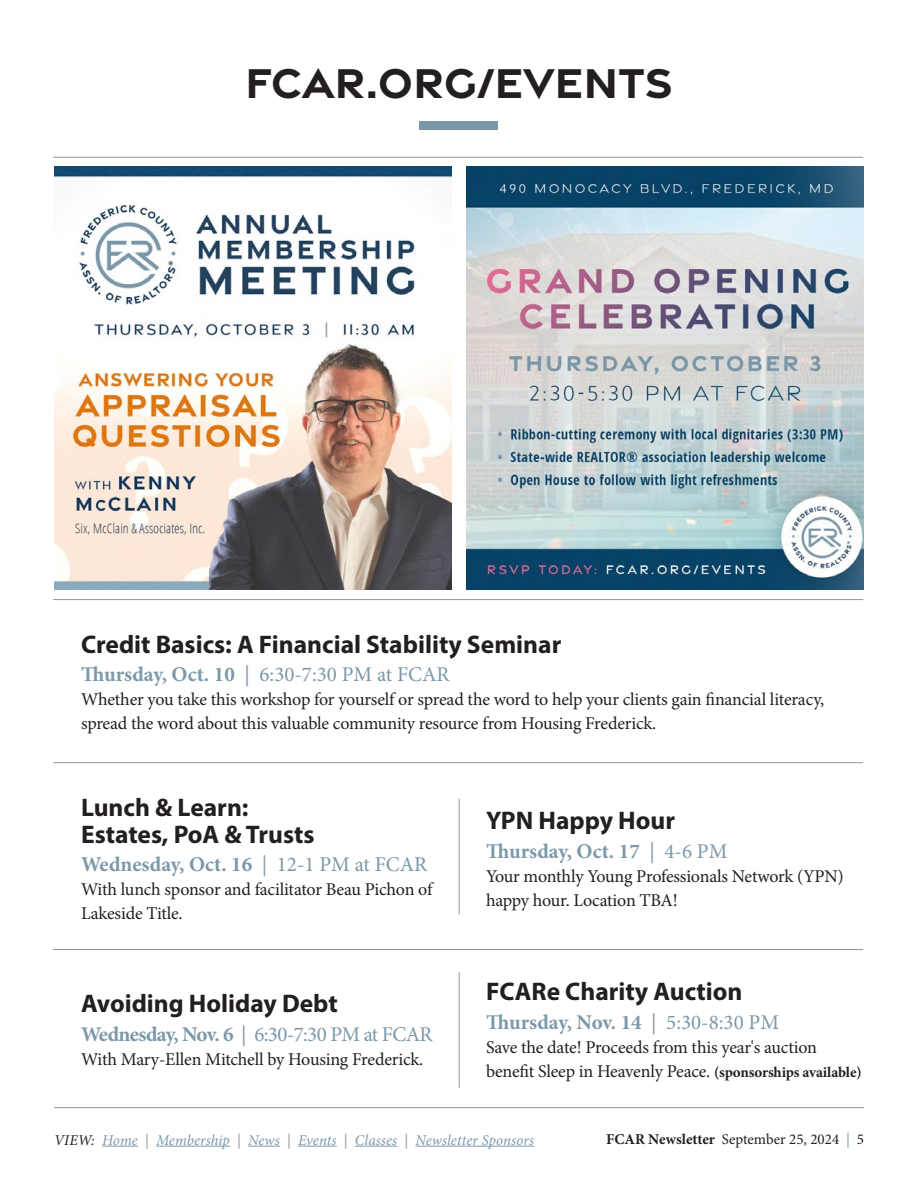
<style>
.page{position:relative;width:918px;height:1188px;background:#fff}
.page>*{position:absolute;margin:0;border:0;box-sizing:border-box;transform-origin:0 0}
.t1{font:700 45px "Gravesend Sans";color:#231f20}
.t2{font:700 25.5px/27px "Myriad Pro";color:#231f20}
.t3{font:700 21px "Minion Pro";color:#7b98a9}
.t4{font:21px "Minion Pro";letter-spacing:-.025em;color:#7b98a9}
.t5{font:21px "Minion Pro";color:#7b98a9}
.t6{font:18px/24px "Minion Pro";letter-spacing:-.015em;color:#231f20}
.t7{font:italic 15px "Minion Pro";letter-spacing:.005em;color:#7b98a9}
.t8{font:15px "Minion Pro";color:#231f20}
.s1{font-weight:700}
.s2{font-weight:400}
.s3{font-weight:700;font-size:15px}
.s4{color:#231f20}
.s5{color:#939598}
.s6{color:#7b98a9}
</style>
<div class="page">
<hr style="left:54px;top:1107px;width:810px;height:1px;background:#939598">
<hr style="left:102px;top:1146px;width:36px;height:1px;background:#7b98a9">
<hr style="left:156px;top:1146px;width:74px;height:1px;background:#7b98a9">
<hr style="left:248px;top:1146px;width:32px;height:1px;background:#7b98a9">
<hr style="left:298px;top:1146px;width:39px;height:1px;background:#7b98a9">
<hr style="left:355px;top:1146px;width:42px;height:1px;background:#7b98a9">
<hr style="left:415px;top:1146px;width:119px;height:1px;background:#7b98a9">
<hr style="left:53px;top:157px;width:810px;height:1px;background:#939598">
<hr style="left:53px;top:599px;width:810px;height:1px;background:#939598">
<hr style="left:53px;top:762px;width:810px;height:1px;background:#939598">
<hr style="left:53px;top:949px;width:810px;height:1px;background:#939598">
<hr style="left:459px;top:799px;width:1px;height:115px;background:#939598">
<hr style="left:459px;top:972px;width:1px;height:116px;background:#939598">
<div style="left:420px;top:121px;width:78px;height:9px;background:#7b98a9"></div>
<img style="left:54px;top:166px;width:398px;height:424px">
<img style="left:466px;top:166px;width:398px;height:424px">
<h1 class="t1" style="left:245px;top:53px;width:429px">FCAR.ORG/EVENTS</h1>
<h2 class="t2" style="left:81px;top:630px;width:482px">Credit Basics: A Financial Stability Seminar</h2>
<p class="t5" style="left:81px;top:661px;width:370px"><span class="s1">Thursday, Oct. 10</span> | 6:30-7:30 PM at FCAR</p>
<p class="t6" style="left:81px;top:688px;width:745px">Whether you take this workshop for yourself or spread the word to help your clients gain financial literacy, spread the word about this valuable community resource from Housing Frederick.</p>
<h2 class="t2" style="left:81px;top:793px;width:235px">Lunch &amp; Learn:<br>Estates, PoA &amp; Trusts</h2>
<p class="t3" style="left:81px;top:850px;width:348px">Wednesday, Oct. 16 <span class="s2">| 12-1 PM at FCAR</span></p>
<p class="t6" style="left:81px;top:877px;width:353px">With lunch sponsor and facilitator Beau Pichon of<br>Lakeside Title.</p>
<h2 class="t2" style="left:81px;top:989px;width:258px">Avoiding Holiday Debt</h2>
<p class="t4" style="left:81px;top:1020px;width:353px"><span class="s1">Wednesday, Nov. 6</span> | 6:30-7:30 PM at FCAR</p>
<p class="t6" style="left:81px;top:1047px;width:344px">With Mary-Ellen Mitchell by Housing Frederick.</p>
<h2 class="t2" style="left:486px;top:806px;width:191px">YPN Happy Hour</h2>
<p class="t3" style="left:486px;top:836px;width:243px">Thursday, Oct. 17 <span class="s2">| 4-6 PM</span></p>
<p class="t6" style="left:486px;top:864px;width:359px">Your monthly Young Professionals Network (YPN) happy hour. Location TBA!</p>
<h2 class="t2" style="left:486px;top:977px;width:258px">FCARe Charity Auction</h2>
<p class="t3" style="left:486px;top:1007px;width:295px">Thursday, Nov. 14 <span class="s2">| 5:30-8:30 PM</span></p>
<p class="t6" style="left:486px;top:1035px;width:377px">Save the date! Proceeds from this year's auction benefit Sleep in Heavenly Peace. <span class="s3">(sponsorships available)</span></p>
<p class="t7" style="left:54px;top:1130px;width:482px"><span class="s4">VIEW:</span> Home <span class="s5">|</span> Membership <span class="s5">|</span> News <span class="s5">|</span> Events <span class="s5">|</span> Classes <span class="s5">|</span> Newsletter Sponsors</p>
<p class="t8" style="left:606px;top:1129px;width:259px"><span class="s1">FCAR Newsletter</span> September 25, 2024 <span class="s6">|</span> 5</p>
</div>
